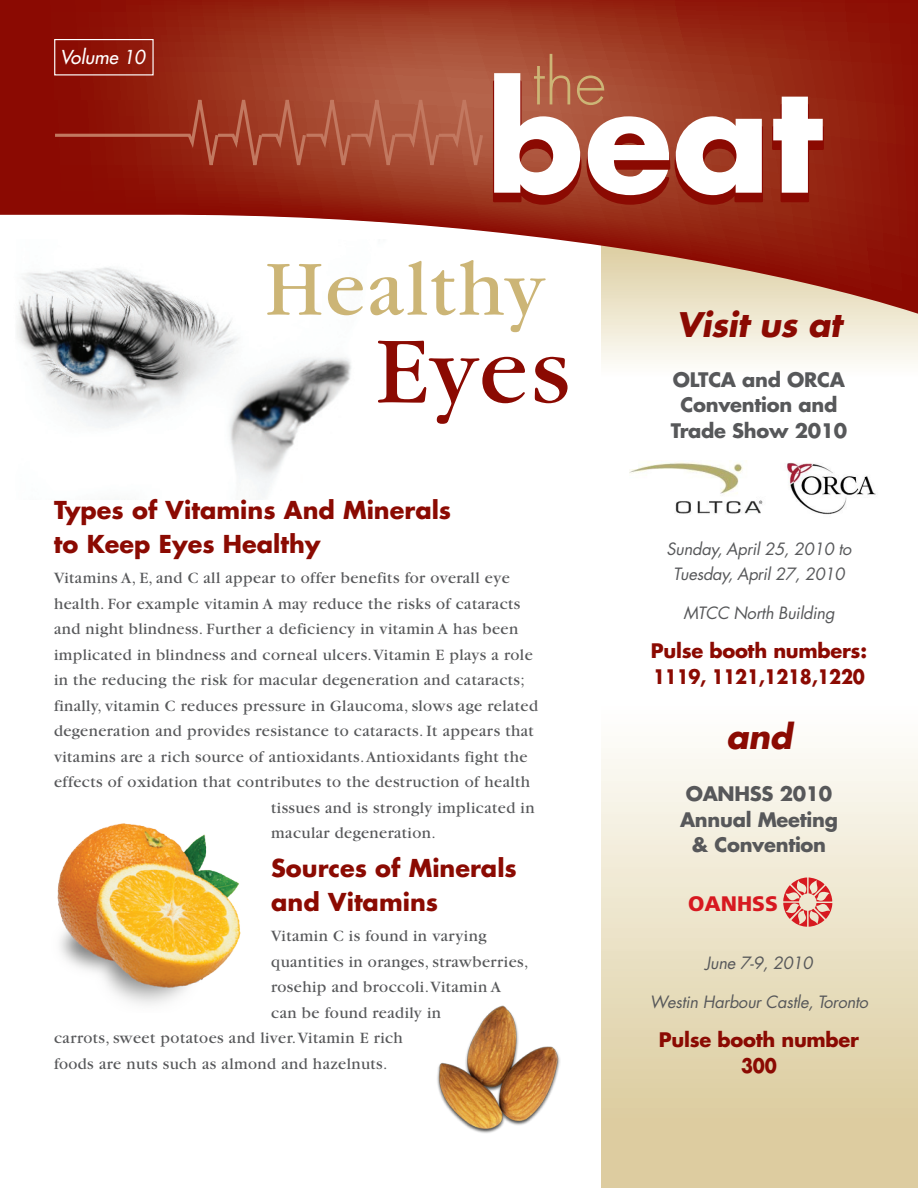
<style>
.page{position:relative;width:918px;height:1188px;background:#fff}
.page>*{position:absolute;margin:0;border:0;box-sizing:border-box;transform-origin:0 0}
.t1{font:98.85px "Garamond";color:#8b0a02}
.t2{font:81.15px "Garamond";letter-spacing:.03em;color:#ccb576}
.Paragraph_Style_1{font:italic 700 33px "Futura";letter-spacing:-.015em;color:#8b0a02}
.Paragraph_Style_1-2{font:700 24px/34.5px "Futura";color:#8b0a02}
.t3{font:900 21px "Frutiger";color:#d71920}
.Paragraph_Style_1-3{font:700 19.5px/25.5px "Futura";letter-spacing:-.015em;color:#57585a;text-align:center}
.Paragraph_Style_1-4{font:700 19.5px/25.5px "Futura";letter-spacing:-.015em;color:#8b0a02}
.t4{font:italic 18.75px "Futura";color:#fff}
.Paragraph_Style_1-5{font:16.5px "Garamond";letter-spacing:.025em;color:#57585a}
.Paragraph_Style_1-6{font:italic 16.5px/25.5px "Futura";letter-spacing:-.015em;color:#57585a;text-align:center}
</style>
<div class="page">
<img style="left:17px;top:316px;width:334px;height:181px">
<svg style="left:602px;top:316px;width:316px;height:48px"></svg>
<svg style="left:0;top:0;width:918px;height:314px"></svg>
<svg style="left:492px;top:54px;width:272px;height:152px"></svg>
<svg style="left:771px;top:97px;width:54px;height:106px"></svg>
<svg style="left:52px;top:82px;width:433px;height:100px;background:#9f3a26"></svg>
<div style="left:54px;top:39px;width:100px;height:36px;border:1px solid #fff"></div>
<div style="left:602px;top:702px;width:316px;height:486px;background:linear-gradient(to bottom,#fefffc,#d8c694)"></div>
<img style="left:57px;top:823px;width:184px;height:182px">
<img style="left:437px;top:1005px;width:123px;height:128px">
<img style="left:629px;top:462px;width:134px;height:52px">
<img style="left:785px;top:462px;width:91px;height:53px">
<svg style="left:783px;top:878px;width:49px;height:49px;background:#e59b8f"></svg>
<p class="t4" style="left:60px;top:45px;width:86px">Volume 10</p>
<p class="t2" style="left:266px;top:247px;width:280px">Healthy</p>
<p class="t1" style="left:375px;top:320px;width:196px">Eyes</p>
<p class="Paragraph_Style_1-2" style="left:54px;top:492px;width:399px">Types of Vitamins And Minerals to Keep Eyes Healthy</p>
<p class="Paragraph_Style_1-5" style="left:54px;top:569px;width:457px">Vitamins A, E, and C all appear to offer benefits for overall eye</p>
<p class="Paragraph_Style_1-5" style="left:54px;top:595px;width:468px">health. For example vitamin A may reduce the risks of cataracts</p>
<p class="Paragraph_Style_1-5" style="left:54px;top:620px;width:466px">and night blindness. Further a deficiency in vitamin A has been</p>
<p class="Paragraph_Style_1-5" style="left:54px;top:646px;width:480px">implicated in blindness and corneal ulcers. Vitamin E plays a role</p>
<p class="Paragraph_Style_1-5" style="left:54px;top:671px;width:472px">in the reducing the risk for macular degeneration and cataracts;</p>
<p class="Paragraph_Style_1-5" style="left:54px;top:697px;width:486px">finally, vitamin C reduces pressure in Glaucoma, slows age related</p>
<p class="Paragraph_Style_1-5" style="left:54px;top:722px;width:481px">degeneration and provides resistance to cataracts. It appears that</p>
<p class="Paragraph_Style_1-5" style="left:54px;top:748px;width:475px">vitamins are a rich source of antioxidants. Antioxidants fight the</p>
<p class="Paragraph_Style_1-5" style="left:54px;top:773px;width:478px">effects of oxidation that contributes to the destruction of health</p>
<p class="Paragraph_Style_1-5" style="left:271px;top:799px;width:265px">tissues and is strongly implicated in</p>
<p class="Paragraph_Style_1-5" style="left:271px;top:824px;width:166px">macular degeneration.</p>
<p class="Paragraph_Style_1-2" style="left:271px;top:850px;width:247px">Sources of Minerals and Vitamins</p>
<p class="Paragraph_Style_1-5" style="left:271px;top:927px;width:217px">Vitamin C is found in varying</p>
<p class="Paragraph_Style_1-5" style="left:271px;top:953px;width:259px">quantities in oranges, strawberries,</p>
<p class="Paragraph_Style_1-5" style="left:271px;top:978px;width:231px">rosehip and broccoli. Vitamin A</p>
<p class="Paragraph_Style_1-5" style="left:271px;top:1004px;width:171px">can be found readily in</p>
<p class="Paragraph_Style_1-5" style="left:54px;top:1029px;width:350px">carrots, sweet potatoes and liver. Vitamin E rich</p>
<p class="Paragraph_Style_1-5" style="left:54px;top:1055px;width:335px">foods are nuts such as almond and hazelnuts.</p>
<p class="Paragraph_Style_1" style="left:676px;top:302px;width:167px">Visit us at</p>
<p class="Paragraph_Style_1-3" style="left:671px;top:366px;width:178px">OLTCA and ORCA<br>Convention and<br>Trade Show 2010</p>
<p class="Paragraph_Style_1-6" style="left:667px;top:536px;width:186px">Sunday, April 25, 2010 to<br>Tuesday, April 27, 2010</p>
<p class="Paragraph_Style_1-6" style="left:683px;top:600px;width:153px">MTCC North Building</p>
<p class="Paragraph_Style_1-4" style="left:651px;top:638px;width:218px">Pulse booth numbers:<br>1119, 1121,1218,1220</p>
<p class="Paragraph_Style_1" style="left:726px;top:713px;width:67px">and</p>
<p class="Paragraph_Style_1-3" style="left:680px;top:781px;width:159px">OANHSS 2010<br>Annual Meeting &amp; Convention</p>
<p class="t3" style="left:688px;top:891px;width:91px">OANHSS</p>
<p class="Paragraph_Style_1-6" style="left:705px;top:950px;width:109px">June 7-9, 2010</p>
<p class="Paragraph_Style_1-6" style="left:650px;top:989px;width:220px">Westin Harbour Castle, Toronto</p>
<p class="Paragraph_Style_1-4" style="left:659px;top:1027px;width:202px;text-align:center">Pulse booth number<br>300</p>
</div>
